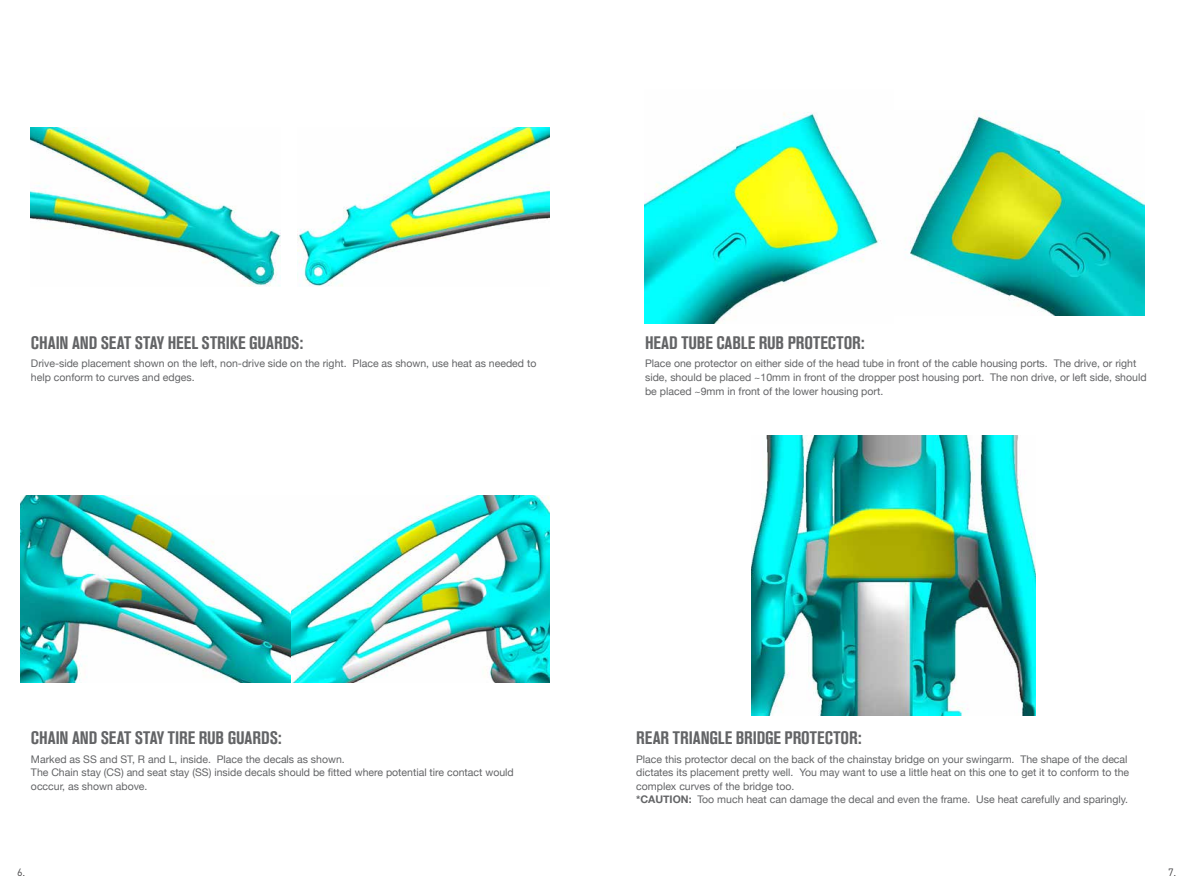
<style>
.page{position:relative;width:1191px;height:893px;background:#fff}
.page>*{position:absolute;margin:0;border:0;box-sizing:border-box;transform-origin:0 0}
.t1{font:700 condensed 18px "Akzidenz Grotesk Std";color:#636466}
.t2{font:10.5px/13.5px "Helvetica Neue";color:#636466}
.t3{font:10.5px "DIN";color:#414042}
.s1{font-weight:700}
</style>
<div class="page">
<img style="left:645px;top:112px;width:236px;height:212px">
<img style="left:905px;top:110px;width:239px;height:205px">
<img style="left:290px;top:495px;width:259px;height:188px">
<img style="left:20px;top:495px;width:270px;height:188px">
<img style="left:751px;top:436px;width:284px;height:280px">
<img style="left:31px;top:127px;width:250px;height:159px">
<img style="left:298px;top:127px;width:251px;height:159px">
<h1 class="t1" style="left:31px;top:332px;width:274px">CHAIN AND SEAT STAY HEEL STRIKE GUARDS:</h1>
<p class="t2" style="left:31px;top:357px;width:507px">Drive-side placement shown on the left, non-drive side on the right. Place as shown, use heat as needed to help conform to curves and edges.</p>
<h1 class="t1" style="left:645px;top:332px;width:221px">HEAD TUBE CABLE RUB PROTECTOR:</h1>
<p class="t2" style="left:645px;top:357px;width:503px">Place one protector on either side of the head tube in front of the cable housing ports. The drive, or right side, should be placed ~10mm in front of the dropper post housing port. The non drive, or left side, should be placed ~9mm in front of the lower housing port.</p>
<h1 class="t1" style="left:31px;top:728px;width:252px">CHAIN AND SEAT STAY TIRE RUB GUARDS:</h1>
<p class="t2" style="left:31px;top:752px;width:484px">Marked as SS and ST, R and L, inside. Place the decals as shown.<br>The Chain stay (CS) and seat stay (SS) inside decals should be fitted where potential tire contact would occcur, as shown above.</p>
<h1 class="t1" style="left:636px;top:727px;width:227px">REAR TRIANGLE BRIDGE PROTECTOR:</h1>
<p class="t2" style="left:636px;top:752px;width:494px">Place this protector decal on the back of the chainstay bridge on your swingarm. The shape of the decal dictates its placement pretty well. You may want to use a little heat on this one to get it to conform to the complex curves of the bridge too.<br><span class="s1">*CAUTION:</span> Too much heat can damage the decal and even the frame. Use heat carefully and sparingly.</p>
<p class="t3" style="left:17px;top:866px;width:10px">6.</p>
<p class="t3" style="left:1168px;top:866px;width:10px">7.</p>
</div>
